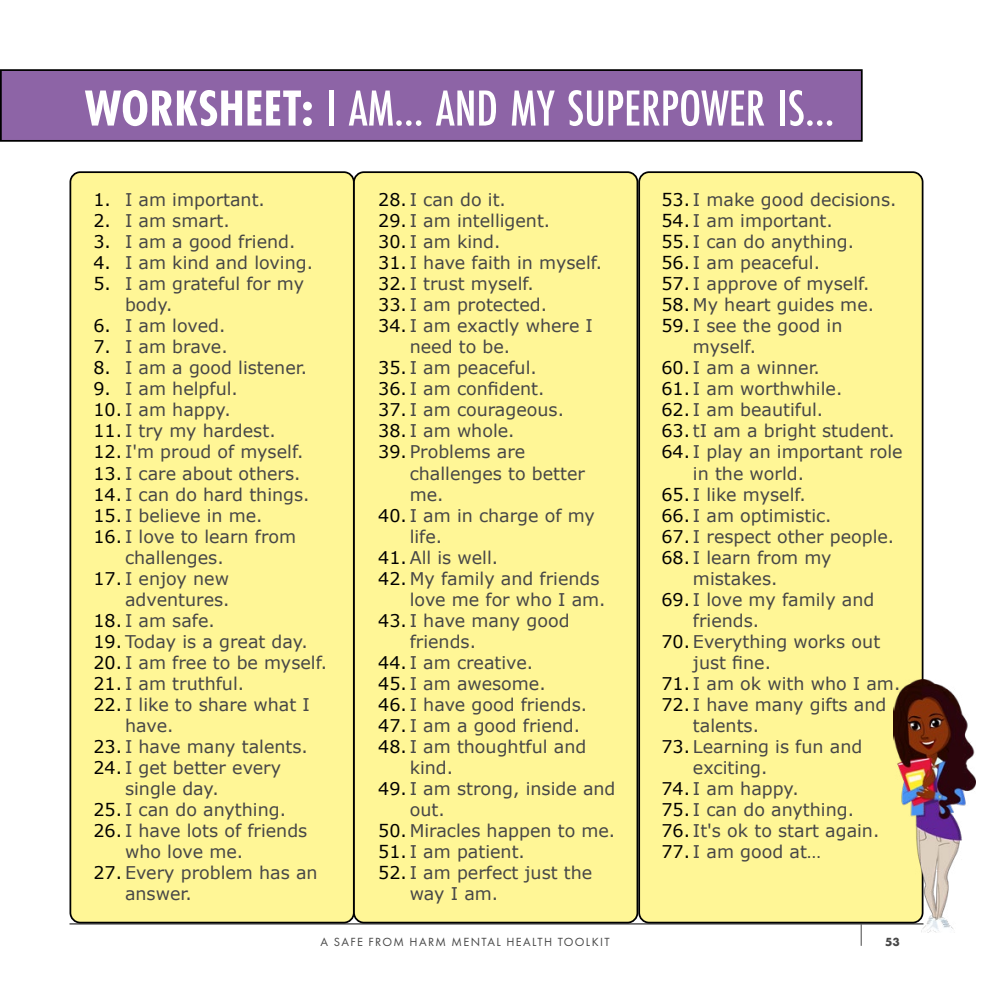
<style>
.page{position:relative;width:993px;height:993px;background:#fff}
.page>*{position:absolute;margin:0;border:0;box-sizing:border-box;transform-origin:0 0}
.t1{font:500 52.5px "Futura PT Cond";color:#fff}
.t2{font:17.5px/21px "Verdana";color:#474747}
.t3{font:12.25px "Futura PT";letter-spacing:.11em;color:#474747}
.t4{font:700 12.25px "Futura PT";color:#474747}
.s1{font-weight:700}
.s2{color:#000}
</style>
<div class="page">
<div style="left:0;top:69px;width:863px;height:73px;background:#8d64a6"></div>
<div style="left:70px;top:172px;width:284px;height:750px;background:#fff696;border-radius:10px"></div>
<div style="left:69px;top:171px;width:285px;height:752px;border:2px solid #000;border-radius:10px"></div>
<div style="left:354px;top:172px;width:283px;height:750px;background:#fff696;border-radius:10px"></div>
<div style="left:353px;top:171px;width:285px;height:752px;border:2px solid #000;border-radius:10px"></div>
<div style="left:639px;top:172px;width:283px;height:750px;background:#fff696;border-radius:10px"></div>
<div style="left:638px;top:171px;width:285px;height:752px;border:2px solid #000;border-radius:10px"></div>
<img style="left:893px;top:679px;width:82px;height:253px">
<hr style="left:69px;top:923px;width:854px;height:1px;background:#000">
<svg style="left:860px;top:923px;width:1px;height:22px"></svg>
<h1 class="t1" style="left:85px;top:77px;width:751px"><span class="s1">WORKSHEET:</span> I AM... AND MY SUPERPOWER IS...</h1>
<p class="t2" style="left:93px;top:189px;width:173px"><span class="s2">1.</span> I am important.</p>
<p class="t2" style="left:93px;top:210px;width:138px"><span class="s2">2.</span> I am smart.</p>
<p class="t2" style="left:93px;top:231px;width:203px"><span class="s2">3.</span> I am a good friend.</p>
<p class="t2" style="left:93px;top:252px;width:221px"><span class="s2">4.</span> I am kind and loving.</p>
<p class="t2" style="left:125px;top:273px;width:180px;text-indent:-32px"><span class="s2">5.</span> I am grateful for my body.</p>
<p class="t2" style="left:93px;top:315px;width:133px"><span class="s2">6.</span> I am loved.</p>
<p class="t2" style="left:93px;top:336px;width:136px"><span class="s2">7.</span> I am brave.</p>
<p class="t2" style="left:93px;top:357px;width:215px"><span class="s2">8.</span> I am a good listener.</p>
<p class="t2" style="left:93px;top:378px;width:146px"><span class="s2">9.</span> I am helpful.</p>
<p class="t2" style="left:93px;top:399px;width:139px"><span class="s2">10.</span> I am happy.</p>
<p class="t2" style="left:93px;top:420px;width:184px"><span class="s2">11.</span> I try my hardest.</p>
<p class="t2" style="left:93px;top:441px;width:211px"><span class="s2">12.</span> I'm proud of myself.</p>
<p class="t2" style="left:93px;top:462px;width:208px"><span class="s2">13.</span> I care about others.</p>
<p class="t2" style="left:93px;top:483px;width:217px"><span class="s2">14.</span> I can do hard things.</p>
<p class="t2" style="left:93px;top:504px;width:171px"><span class="s2">15.</span> I believe in me.</p>
<p class="t2" style="left:125px;top:525px;width:173px;text-indent:-32px"><span class="s2">16.</span> I love to learn from challenges.</p>
<p class="t2" style="left:93px;top:567px;width:137px;text-align:right"><span class="s2">17.</span> I enjoy new adventures.</p>
<p class="t2" style="left:93px;top:609px;width:123px"><span class="s2">18.</span> I am safe.</p>
<p class="t2" style="left:93px;top:630px;width:216px"><span class="s2">19.</span> Today is a great day.</p>
<p class="t2" style="left:93px;top:651px;width:235px"><span class="s2">20.</span> I am free to be myself.</p>
<p class="t2" style="left:93px;top:672px;width:152px"><span class="s2">21.</span> I am truthful.</p>
<p class="t2" style="left:125px;top:693px;width:186px;text-indent:-32px"><span class="s2">22.</span> I like to share what I have.</p>
<p class="t2" style="left:93px;top:735px;width:216px"><span class="s2">23.</span> I have many talents.</p>
<p class="t2" style="left:125px;top:756px;width:157px;text-indent:-32px"><span class="s2">24.</span> I get better every single day.</p>
<p class="t2" style="left:93px;top:798px;width:194px"><span class="s2">25.</span> I can do anything.</p>
<p class="t2" style="left:125px;top:819px;width:184px;text-indent:-32px"><span class="s2">26.</span> I have lots of friends who love me.</p>
<p class="t2" style="left:125px;top:861px;width:194px;text-indent:-32px"><span class="s2">27.</span> Every problem has an answer.</p>
<p class="t2" style="left:378px;top:189px;width:129px"><span class="s2">28.</span> I can do it.</p>
<p class="t2" style="left:378px;top:210px;width:173px"><span class="s2">29.</span> I am intelligent.</p>
<p class="t2" style="left:378px;top:231px;width:124px"><span class="s2">30.</span> I am kind.</p>
<p class="t2" style="left:378px;top:252px;width:225px"><span class="s2">31.</span> I have faith in myself.</p>
<p class="t2" style="left:378px;top:273px;width:157px"><span class="s2">32.</span> I trust myself.</p>
<p class="t2" style="left:378px;top:294px;width:170px"><span class="s2">33.</span> I am protected.</p>
<p class="t2" style="left:409px;top:315px;width:185px;text-indent:-32px"><span class="s2">34.</span> I am exactly where I need to be.</p>
<p class="t2" style="left:378px;top:357px;width:160px"><span class="s2">35.</span> I am peaceful.</p>
<p class="t2" style="left:378px;top:378px;width:168px"><span class="s2">36.</span> I am confident.</p>
<p class="t2" style="left:378px;top:399px;width:187px"><span class="s2">37.</span> I am courageous.</p>
<p class="t2" style="left:378px;top:420px;width:138px"><span class="s2">38.</span> I am whole.</p>
<p class="t2" style="left:409px;top:441px;width:177px;text-indent:-32px"><span class="s2">39.</span> Problems are challenges to better me.</p>
<p class="t2" style="left:409px;top:504px;width:187px;text-indent:-32px"><span class="s2">40.</span> I am in charge of my life.</p>
<p class="t2" style="left:378px;top:546px;width:121px"><span class="s2">41.</span> All is well.</p>
<p class="t2" style="left:409px;top:567px;width:197px;text-indent:-32px"><span class="s2">42.</span> My family and friends love me for who I am.</p>
<p class="t2" style="left:409px;top:609px;width:161px;text-indent:-32px"><span class="s2">43.</span> I have many good friends.</p>
<p class="t2" style="left:378px;top:651px;width:156px"><span class="s2">44.</span> I am creative.</p>
<p class="t2" style="left:378px;top:672px;width:169px"><span class="s2">45.</span> I am awesome.</p>
<p class="t2" style="left:378px;top:693px;width:210px"><span class="s2">46.</span> I have good friends.</p>
<p class="t2" style="left:378px;top:714px;width:203px"><span class="s2">47.</span> I am a good friend.</p>
<p class="t2" style="left:409px;top:735px;width:178px;text-indent:-32px"><span class="s2">48.</span> I am thoughtful and kind.</p>
<p class="t2" style="left:409px;top:777px;width:207px;text-indent:-32px"><span class="s2">49.</span> I am strong, inside and out.</p>
<p class="t2" style="left:378px;top:819px;width:238px"><span class="s2">50.</span> Miracles happen to me.</p>
<p class="t2" style="left:378px;top:840px;width:148px"><span class="s2">51.</span> I am patient.</p>
<p class="t2" style="left:409px;top:861px;width:184px;text-indent:-32px"><span class="s2">52.</span> I am perfect just the way I am.</p>
<p class="t2" style="left:661px;top:189px;width:236px"><span class="s2">53.</span> I make good decisions.</p>
<p class="t2" style="left:661px;top:210px;width:173px"><span class="s2">54.</span> I am important.</p>
<p class="t2" style="left:661px;top:231px;width:194px"><span class="s2">55.</span> I can do anything.</p>
<p class="t2" style="left:661px;top:252px;width:160px"><span class="s2">56.</span> I am peaceful.</p>
<p class="t2" style="left:661px;top:273px;width:210px"><span class="s2">57.</span> I approve of myself.</p>
<p class="t2" style="left:661px;top:294px;width:214px"><span class="s2">58.</span> My heart guides me.</p>
<p class="t2" style="left:692px;top:315px;width:151px;text-indent:-32px"><span class="s2">59.</span> I see the good in myself.</p>
<p class="t2" style="left:661px;top:357px;width:160px"><span class="s2">60.</span> I am a winner.</p>
<p class="t2" style="left:661px;top:378px;width:182px"><span class="s2">61.</span> I am worthwhile.</p>
<p class="t2" style="left:661px;top:399px;width:163px"><span class="s2">62.</span> I am beautiful.</p>
<p class="t2" style="left:661px;top:420px;width:235px"><span class="s2">63.</span> tI am a bright student.</p>
<p class="t2" style="left:692px;top:441px;width:211px;text-indent:-32px"><span class="s2">64.</span> I play an important role in the world.</p>
<p class="t2" style="left:661px;top:483px;width:146px"><span class="s2">65.</span> I like myself.</p>
<p class="t2" style="left:661px;top:504px;width:172px"><span class="s2">66.</span> I am optimistic.</p>
<p class="t2" style="left:661px;top:525px;width:234px"><span class="s2">67.</span> I respect other people.</p>
<p class="t2" style="left:692px;top:546px;width:140px;text-indent:-32px"><span class="s2">68.</span> I learn from my mistakes.</p>
<p class="t2" style="left:692px;top:588px;width:183px;text-indent:-32px"><span class="s2">69.</span> I love my family and friends.</p>
<p class="t2" style="left:692px;top:630px;width:189px;text-indent:-32px"><span class="s2">70.</span> Everything works out just fine.</p>
<p class="t2" style="left:661px;top:672px;width:240px"><span class="s2">71.</span> I am ok with who I am.</p>
<p class="t2" style="left:692px;top:693px;width:195px;text-indent:-32px"><span class="s2">72.</span> I have many gifts and talents.</p>
<p class="t2" style="left:692px;top:735px;width:171px;text-indent:-32px"><span class="s2">73.</span> Learning is fun and exciting.</p>
<p class="t2" style="left:661px;top:777px;width:139px"><span class="s2">74.</span> I am happy.</p>
<p class="t2" style="left:661px;top:798px;width:194px"><span class="s2">75.</span> I can do anything.</p>
<p class="t2" style="left:661px;top:819px;width:219px"><span class="s2">76.</span> It's ok to start again.</p>
<p class="t2" style="left:661px;top:840px;width:161px"><span class="s2">77.</span> I am good at…</p>
<p class="t3" style="left:320px;top:934px;width:290px">A SAFE FROM HARM MENTAL HEALTH TOOLKIT</p>
<p class="t4" style="left:884px;top:933px;width:16px">53</p>
</div>
